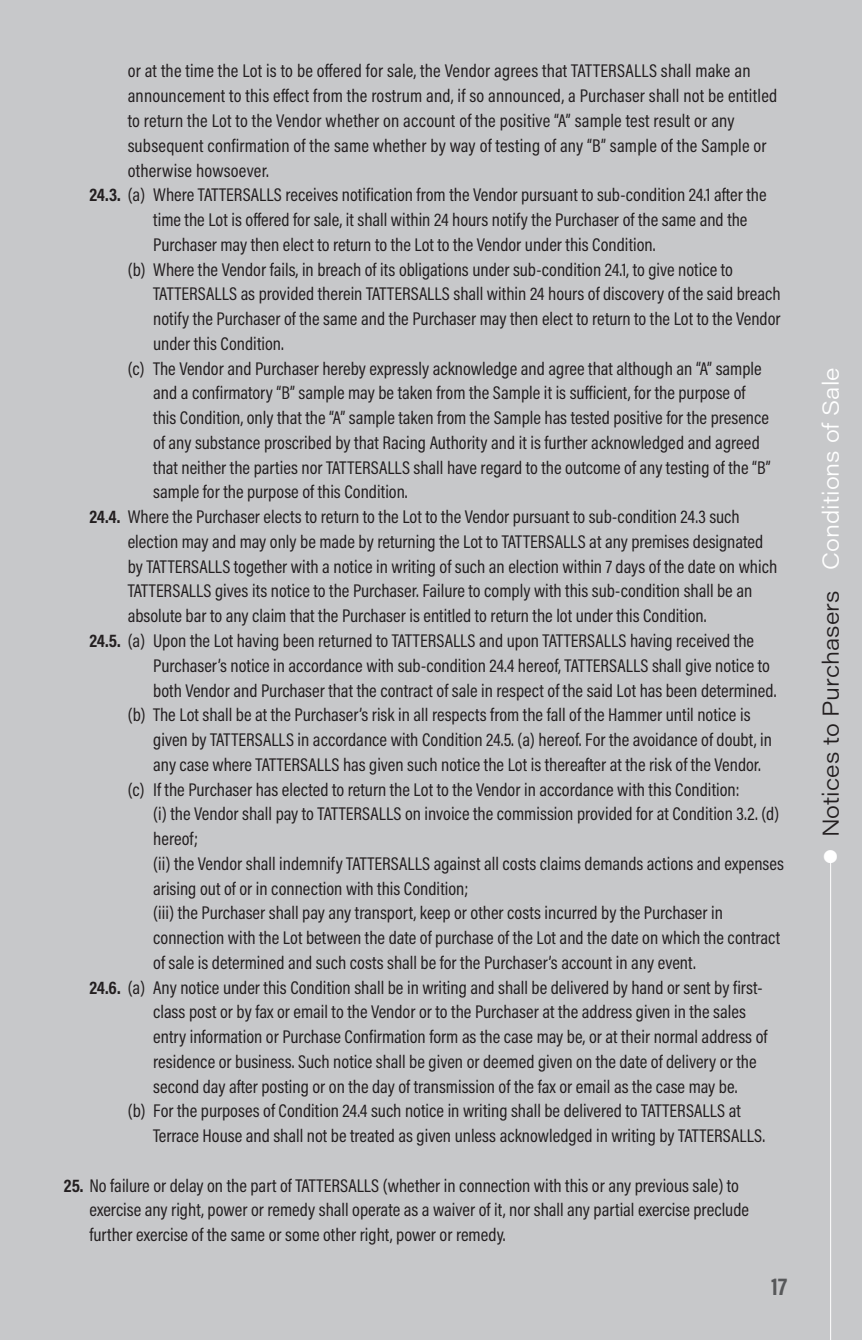
<style>
.page{position:relative;width:862px;height:1340px;background:#fff}
.page>*{position:absolute;margin:0;border:0;box-sizing:border-box;transform-origin:0 0}
.t1{font:700 24.75px "Acumin Pro Cond";color:#57585a}
.t2{font:300 22.5px "Acumin Pro Wide";color:#231f20}
.t3{font:18.45px/24.8px "Acumin Pro Cond";color:#231f20}
.s1{font-weight:700}
.s2{color:#fff}
</style>
<div class="page">
<div style="left:0;top:0;width:861px;height:1339px;background:#c7c8ca"></div>
<hr style="left:829px;top:861px;width:1px;height:478px;background:#fff">
<p class="t3" style="left:128px;top:58px;width:650px">or at the time the Lot is to be offered for sale, the Vendor agrees that TATTERSALLS shall make an announcement to this effect from the rostrum and, if so announced, a Purchaser shall not be entitled to return the Lot to the Vendor whether on account of the positive “A” sample test result or any subsequent confirmation of the same whether by way of testing of any “B” sample of the Sample or otherwise howsoever.</p>
<p class="t3" style="left:153px;top:182px;width:614px;text-indent:-64px"><span class="s1">24.3.</span> (a) Where TATTERSALLS receives notification from the Vendor pursuant to sub-condition 24.1 after the time the Lot is offered for sale, it shall within 24 hours notify the Purchaser of the same and the<br>Purchaser may then elect to return to the Lot to the Vendor under this Condition.</p>
<p class="t3" style="left:153px;top:256px;width:628px;text-indent:-26px">(b) Where the Vendor fails, in breach of its obligations under sub-condition 24.1, to give notice to TATTERSALLS as provided therein TATTERSALLS shall within 24 hours of discovery of the said breach notify the Purchaser of the same and the Purchaser may then elect to return to the Lot to the Vendor under this Condition.</p>
<p class="t3" style="left:153px;top:355px;width:618px;text-indent:-26px">(c) The Vendor and Purchaser hereby expressly acknowledge and agree that although an “A” sample and a confirmatory “B” sample may be taken from the Sample it is sufficient, for the purpose of this Condition, only that the “A” sample taken from the Sample has tested positive for the presence of any substance proscribed by that Racing Authority and it is further acknowledged and agreed that neither the parties nor TATTERSALLS shall have regard to the outcome of any testing of the “B” sample for the purpose of this Condition.</p>
<p class="t3" style="left:128px;top:504px;width:650px;text-indent:-38px"><span class="s1">24.4.</span> Where the Purchaser elects to return to the Lot to the Vendor pursuant to sub-condition 24.3 such election may and may only be made by returning the Lot to TATTERSALLS at any premises designated by TATTERSALLS together with a notice in writing of such an election within 7 days of the date on which TATTERSALLS gives its notice to the Purchaser. Failure to comply with this sub-condition shall be an absolute bar to any claim that the Purchaser is entitled to return the lot under this Condition.</p>
<p class="t3" style="left:153px;top:628px;width:624px;text-indent:-64px"><span class="s1">24.5.</span> (a) Upon the Lot having been returned to TATTERSALLS and upon TATTERSALLS having received the<br>Purchaser’s notice in accordance with sub-condition 24.4 hereof, TATTERSALLS shall give notice to both Vendor and Purchaser that the contract of sale in respect of the said Lot has been determined.</p>
<p class="t3" style="left:153px;top:702px;width:619px;text-indent:-26px">(b) The Lot shall be at the Purchaser’s risk in all respects from the fall of the Hammer until notice is given by TATTERSALLS in accordance with Condition 24.5. (a) hereof. For the avoidance of doubt, in any case where TATTERSALLS has given such notice the Lot is thereafter at the risk of the Vendor.</p>
<p class="t3" style="left:128px;top:776px;width:613px">(c) If the Purchaser has elected to return the Lot to the Vendor in accordance with this Condition:</p>
<p class="t3" style="left:153px;top:801px;width:627px">(i) the Vendor shall pay to TATTERSALLS on invoice the commission provided for at Condition 3.2. (d) hereof;</p>
<p class="t3" style="left:153px;top:850px;width:632px">(ii) the Vendor shall indemnify TATTERSALLS against all costs claims demands actions and expenses arising out of or in connection with this Condition;</p>
<p class="t3" style="left:153px;top:900px;width:628px">(iii) the Purchaser shall pay any transport, keep or other costs incurred by the Purchaser in connection with the Lot between the date of purchase of the Lot and the date on which the contract of sale is determined and such costs shall be for the Purchaser’s account in any event.</p>
<p class="t3" style="left:153px;top:974px;width:615px;text-indent:-64px"><span class="s1">24.6.</span> (a) Any notice under this Condition shall be in writing and shall be delivered by hand or sent by first&shy;class post or by fax or email to the Vendor or to the Purchaser at the address given in the sales entry information or Purchase Confirmation form as the case may be, or at their normal address of residence or business. Such notice shall be given or deemed given on the date of delivery or the second day after posting or on the day of transmission of the fax or email as the case may be.</p>
<p class="t3" style="left:153px;top:1098px;width:613px;text-indent:-26px">(b) For the purposes of Condition 24.4 such notice in writing shall be delivered to TATTERSALLS at<br>Terrace House and shall not be treated as given unless acknowledged in writing by TATTERSALLS.</p>
<p class="t3" style="left:89px;top:1172px;width:660px;text-indent:-26px"><span class="s1">25.</span> No failure or delay on the part of TATTERSALLS (whether in connection with this or any previous sale) to exercise any right, power or remedy shall operate as a waiver of it, nor shall any partial exercise preclude further exercise of the same or some other right, power or remedy.</p>
<h1 class="t1" style="left:770px;top:1269px;width:18px">17</h1>
<p class="t2" style="left:814px;top:865px;width:499px;rotate:-90deg"><span class="s2">●</span> Notices to Purchasers <span class="s2">Conditions of Sale</span></p>
</div>
